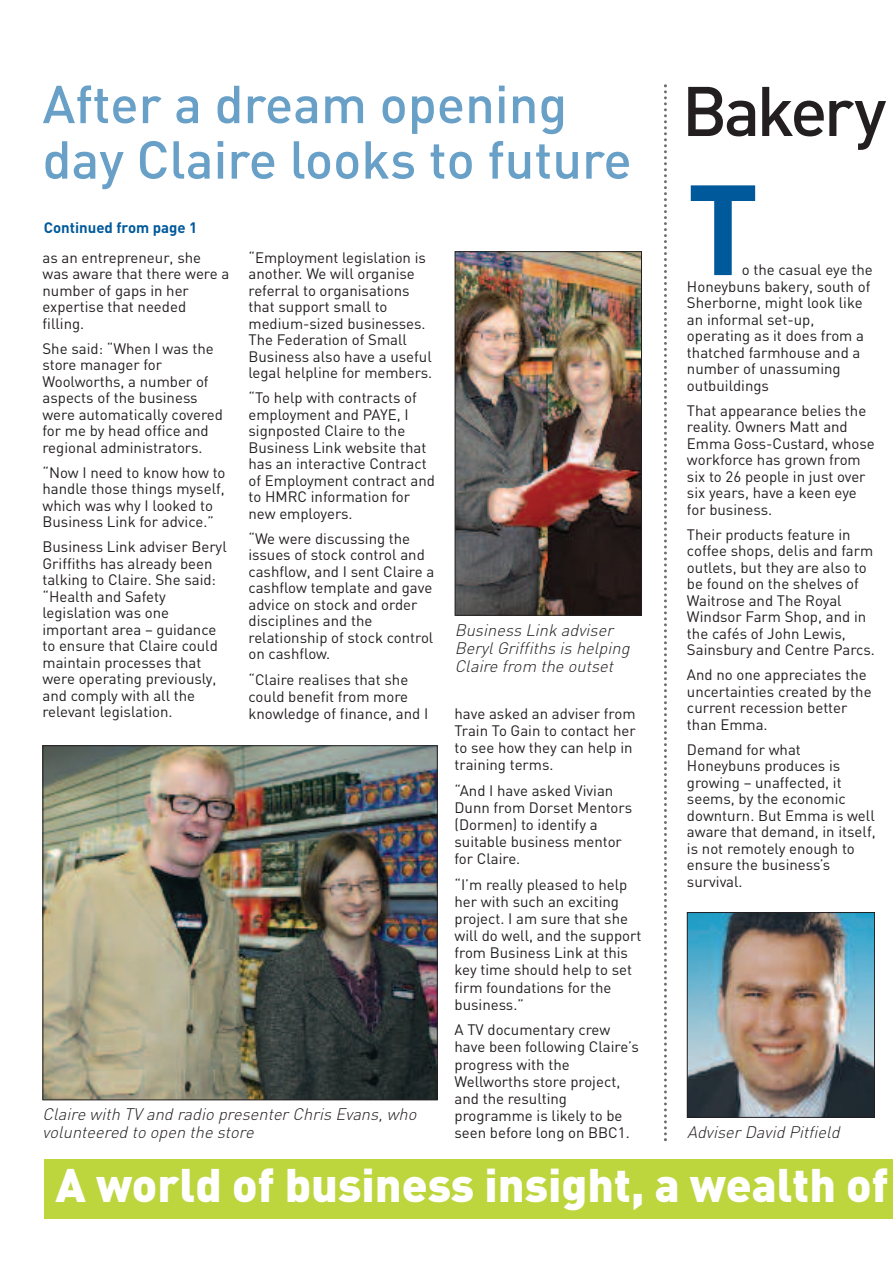
<style>
.page{position:relative;width:893px;height:1263px;background:#fff}
.page>*{position:absolute;margin:0;border:0;box-sizing:border-box;transform-origin:0 0}
.t1{font:700 126px "DIN";color:#00599b}
.t2{font:500 69px "DIN";letter-spacing:-.055em;color:#231f20}
.t3{font:500 52.5px/55.5px "DIN";color:#68a0c7}
.t4{font:900 46.5px "DIN";color:#fff}
.t5{font:italic 300 16.5px/18px "DIN";color:#231f20}
.t6{font:15px/16.5px "DIN";color:#231f20}
.t7{font:700 15px "DIN";color:#00599b}
</style>
<div class="page">
<div style="left:44px;top:1159px;width:849px;height:60px;background:#bdd63e"></div>
<svg style="left:664px;top:84px;width:3px;height:1057px"></svg>
<img style="left:45px;top:747px;width:391px;height:351px">
<div style="left:43px;top:745px;width:395px;height:355px;border:1px solid #231f20"></div>
<img style="left:689px;top:914px;width:184px;height:202px">
<div style="left:687px;top:912px;width:188px;height:206px;border:1px solid #231f20"></div>
<img style="left:457px;top:253px;width:183px;height:361px">
<div style="left:455px;top:251px;width:187px;height:365px;border:1px solid #231f20"></div>
<h3 class="t3" style="left:43px;top:75px;width:591px">After a dream opening day Claire looks to future</h3>
<p class="t7" style="left:44px;top:219px;width:155px">Continued from page 1</p>
<p class="t6" style="left:43px;top:249px;width:188px">as an entrepreneur, she was aware that there were a number of gaps in her expertise that needed filling.</p>
<p class="t6" style="left:43px;top:340px;width:182px">She said: “When I was the store manager for<br>Woolworths, a number of aspects of the business were automatically covered for me by head office and regional administrators.</p>
<p class="t6" style="left:43px;top:464px;width:185px">“Now I need to know how to handle those things myself, which was why I looked to<br>Business Link for advice.”</p>
<p class="t6" style="left:43px;top:538px;width:186px">Business Link adviser Beryl<br>Griffiths has already been talking to Claire. She said: “Health and Safety legislation was one important area – guidance to ensure that Claire could maintain processes that were operating previously, and comply with all the relevant legislation.</p>
<p class="t6" style="left:249px;top:249px;width:185px">“Employment legislation is another. We will organise referral to organisations that support small to medium-sized businesses.<br>The Federation of Small<br>Business also have a useful legal helpline for members.</p>
<p class="t6" style="left:249px;top:389px;width:188px">“To help with contracts of employment and PAYE, I signposted Claire to the<br>Business Link website that has an interactive Contract of Employment contract and to HMRC information for new employers.</p>
<p class="t6" style="left:249px;top:530px;width:187px">“We were discussing the issues of stock control and cashflow, and I sent Claire a cashflow template and gave advice on stock and order disciplines and the relationship of stock control on cashflow.</p>
<p class="t6" style="left:249px;top:670px;width:181px;line-height:17.1px">“Claire realises that she could benefit from more knowledge of finance, and I</p>
<p class="t5" style="left:43px;top:1105px;width:379px">Claire with TV and radio presenter Chris Evans, who volunteered to open the store</p>
<p class="t5" style="left:455px;top:620px;width:180px">Business Link adviser<br>Beryl Griffiths is helping<br>Claire from the outset</p>
<p class="t6" style="left:454px;top:705px;width:183px;line-height:17.1px">have asked an adviser from<br>Train To Gain to contact her to see how they can help in training terms.</p>
<p class="t6" style="left:454px;top:781px;width:179px;line-height:17.1px">“And I have asked Vivian<br>Dunn from Dorset Mentors (Dormen) to identify a suitable business mentor for Claire.</p>
<p class="t6" style="left:454px;top:875px;width:188px;line-height:17.1px">“I’m really pleased to help her with such an exciting project. I am sure that she will do well, and the support from Business Link at this key time should help to set firm foundations for the business.”</p>
<p class="t6" style="left:454px;top:1021px;width:186px;line-height:17.1px">A TV documentary crew have been following Claire’s progress with the<br>Wellworths store project, and the resulting programme is likely to be seen before long on BBC1.</p>
<h2 class="t2" style="left:682px;top:72px;width:206px">Bakery</h2>
<h1 class="t1" style="left:687px;top:155px;width:73px">T</h1>
<p class="t6" style="left:687px;top:261px;width:187px;text-indent:55px">o the casual eye the<br>Honeybuns bakery, south of<br>Sherborne, might look like an informal set-up, operating as it does from a thatched farmhouse and a number of unassuming outbuildings</p>
<p class="t6" style="left:687px;top:401px;width:189px">That appearance belies the reality. Owners Matt and<br>Emma Goss-Custard, whose workforce has grown from six to 26 people in just over six years, have a keen eye for business.</p>
<p class="t6" style="left:687px;top:525px;width:190px">Their products feature in coffee shops, delis and farm outlets, but they are also to be found on the shelves of<br>Waitrose and The Royal<br>Windsor Farm Shop, and in the cafés of John Lewis,<br>Sainsbury and Centre Parcs.</p>
<p class="t6" style="left:687px;top:666px;width:186px">And no one appreciates the uncertainties created by the current recession better than Emma.</p>
<p class="t6" style="left:687px;top:740px;width:190px">Demand for what<br>Honeybuns produces is growing – unaffected, it seems, by the economic downturn. But Emma is well aware that demand, in itself, is not remotely enough to ensure the business’s survival.</p>
<p class="t5" style="left:687px;top:1123px;width:158px">Adviser David Pitfield</p>
<h3 class="t4" style="left:55px;top:1158px;width:835px">A world of business insight, a wealth of</h3>
</div>
